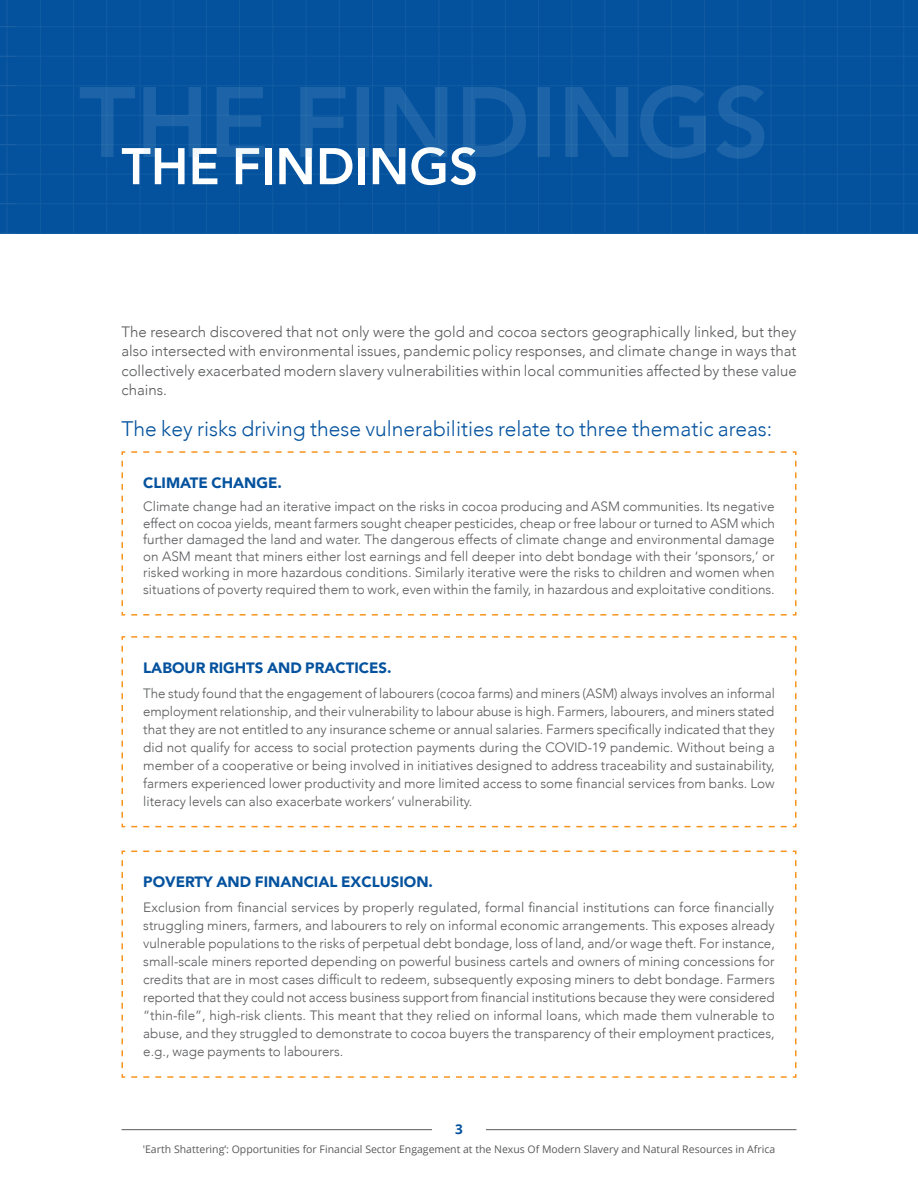
<style>
.page{position:relative;width:918px;height:1188px;background:#fff}
.page>*{position:absolute;margin:0;border:0;box-sizing:border-box;transform-origin:0 0}
.t1{font:800 51px "Avenir";color:#fff}
.t2{font:300 21px "Avenir";color:#04529e}
.t3{font:300 15px/19.5px "Avenir";color:#58595b;text-align:justify}
.t4{font:900 15px "Avenir";color:#04529e}
.t5{font:300 13.5px/18px "Avenir";color:#58595b;text-align:justify}
.t6{font:700 13.5px "Open Sans";color:#04529e}
.t7{font:10.5px "Open Sans";color:#58595b}
</style>
<div class="page">
<hr style="left:122px;top:1129px;width:310px;height:1px;background:#58595b">
<hr style="left:486px;top:1129px;width:310px;height:1px;background:#58595b">
<div style="left:0;top:0;width:918px;height:234px;background:#04529e"></div>
<hr style="left:339px;top:0;width:1px;height:233px;background:#ebebec">
<hr style="left:472px;top:0;width:1px;height:233px;background:#ebebec">
<hr style="left:73px;top:0;width:1px;height:233px;background:#ebebec">
<hr style="left:605px;top:0;width:1px;height:233px;background:#ebebec">
<hr style="left:206px;top:0;width:1px;height:233px;background:#ebebec">
<hr style="left:737px;top:0;width:1px;height:233px;background:#ebebec">
<hr style="left:405px;top:0;width:1px;height:233px;background:#ebebec">
<hr style="left:7px;top:0;width:1px;height:233px;background:#ebebec">
<hr style="left:538px;top:0;width:1px;height:233px;background:#ebebec">
<hr style="left:140px;top:0;width:1px;height:233px;background:#ebebec">
<hr style="left:671px;top:0;width:1px;height:233px;background:#ebebec">
<hr style="left:272px;top:0;width:1px;height:233px;background:#ebebec">
<hr style="left:804px;top:0;width:1px;height:233px;background:#ebebec">
<hr style="left:870px;top:0;width:1px;height:233px;background:#ebebec">
<hr style="left:372px;top:0;width:1px;height:233px;background:#ebebec">
<hr style="left:505px;top:0;width:1px;height:233px;background:#ebebec">
<hr style="left:106px;top:0;width:1px;height:233px;background:#ebebec">
<hr style="left:638px;top:0;width:1px;height:233px;background:#ebebec">
<hr style="left:239px;top:0;width:1px;height:233px;background:#ebebec">
<hr style="left:771px;top:0;width:1px;height:233px;background:#ebebec">
<hr style="left:438px;top:0;width:1px;height:233px;background:#ebebec">
<hr style="left:40px;top:0;width:1px;height:233px;background:#ebebec">
<hr style="left:571px;top:0;width:1px;height:233px;background:#ebebec">
<hr style="left:173px;top:0;width:1px;height:233px;background:#ebebec">
<hr style="left:704px;top:0;width:1px;height:233px;background:#ebebec">
<hr style="left:306px;top:0;width:1px;height:233px;background:#ebebec">
<hr style="left:837px;top:0;width:1px;height:233px;background:#ebebec">
<hr style="left:903px;top:0;width:1px;height:233px;background:#ebebec">
<hr style="left:0;top:56px;width:918px;height:1px;background:#ebebec">
<hr style="left:0;top:174px;width:918px;height:1px;background:#ebebec">
<hr style="left:0;top:115px;width:918px;height:1px;background:#ebebec">
<hr style="left:0;top:233px;width:918px;height:1px;background:#ebebec">
<hr style="left:0;top:85px;width:918px;height:1px;background:#ebebec">
<hr style="left:0;top:203px;width:918px;height:1px;background:#ebebec">
<hr style="left:0;top:26px;width:918px;height:1px;background:#ebebec">
<hr style="left:0;top:144px;width:918px;height:1px;background:#ebebec">
<svg style="left:0;top:56px;width:16px;height:1px"></svg>
<svg style="left:0;top:174px;width:16px;height:1px"></svg>
<svg style="left:0;top:115px;width:16px;height:1px"></svg>
<svg style="left:0;top:233px;width:16px;height:1px"></svg>
<svg style="left:0;top:85px;width:16px;height:1px"></svg>
<svg style="left:0;top:203px;width:16px;height:1px"></svg>
<svg style="left:0;top:26px;width:16px;height:1px"></svg>
<svg style="left:0;top:144px;width:16px;height:1px"></svg>
<svg style="left:80px;top:85px;width:684px;height:74px"></svg>
<svg style="left:121px;top:850px;width:676px;height:228px"></svg>
<svg style="left:121px;top:636px;width:676px;height:192px"></svg>
<svg style="left:121px;top:451px;width:676px;height:165px"></svg>
<h1 class="t1" style="left:122px;top:127px;width:358px">THE FINDINGS</h1>
<p class="t3" style="left:122px;top:322px;width:677px">The research discovered that not only were the gold and cocoa sectors geographically linked, but they also intersected with environmental issues, pandemic policy responses, and climate change in ways that collectively exacerbated modern slavery vulnerabilities within local communities affected by these value chains.</p>
<h2 class="t2" style="left:122px;top:416px;width:652px">The key risks driving these vulnerabilities relate to three thematic areas:</h2>
<p class="t4" style="left:143px;top:470px;width:140px">CLIMATE CHANGE.</p>
<p class="t5" style="left:143px;top:498px;width:633px;line-height:16.5px">Climate change had an iterative impact on the risks in cocoa producing and ASM communities. Its negative effect on cocoa yields, meant farmers sought cheaper pesticides, cheap or free labour or turned to ASM which further damaged the land and water. The dangerous effects of climate change and environmental damage on ASM meant that miners either lost earnings and fell deeper into debt bondage with their ‘sponsors,’ or risked working in more hazardous conditions. Similarly iterative were the risks to children and women when situations of poverty required them to work, even within the family, in hazardous and exploitative conditions.</p>
<p class="t4" style="left:143px;top:655px;width:250px">LABOUR RIGHTS AND PRACTICES.</p>
<p class="t5" style="left:143px;top:684px;width:633px">The study found that the engagement of labourers (cocoa farms) and miners (ASM) always involves an informal employment relationship, and their vulnerability to labour abuse is high. Farmers, labourers, and miners stated that they are not entitled to any insurance scheme or annual salaries. Farmers specifically indicated that they did not qualify for access to social protection payments during the COVID-19 pandemic. Without being a member of a cooperative or being involved in initiatives designed to address traceability and sustainability, farmers experienced lower productivity and more limited access to some financial services from banks. Low literacy levels can also exacerbate workers’ vulnerability.</p>
<p class="t4" style="left:143px;top:869px;width:291px">POVERTY AND FINANCIAL EXCLUSION.</p>
<p class="t5" style="left:143px;top:898px;width:633px">Exclusion from financial services by properly regulated, formal financial institutions can force financially struggling miners, farmers, and labourers to rely on informal economic arrangements. This exposes already vulnerable populations to the risks of perpetual debt bondage, loss of land, and/or wage theft. For instance, small-scale miners reported depending on powerful business cartels and owners of mining concessions for credits that are in most cases difficult to redeem, subsequently exposing miners to debt bondage. Farmers reported that they could not access business support from financial institutions because they were considered “thin-file”, high-risk clients. This meant that they relied on informal loans, which made them vulnerable to abuse, and they struggled to demonstrate to cocoa buyers the transparency of their employment practices, e.g., wage payments to labourers.</p>
<p class="t6" style="left:455px;top:1120px;width:9px">3</p>
<p class="t7" style="left:143px;top:1142px;width:634px">'Earth Shattering’: Opportunities for Financial Sector Engagement at the Nexus Of Modern Slavery and Natural Resources in Africa</p>
</div>
